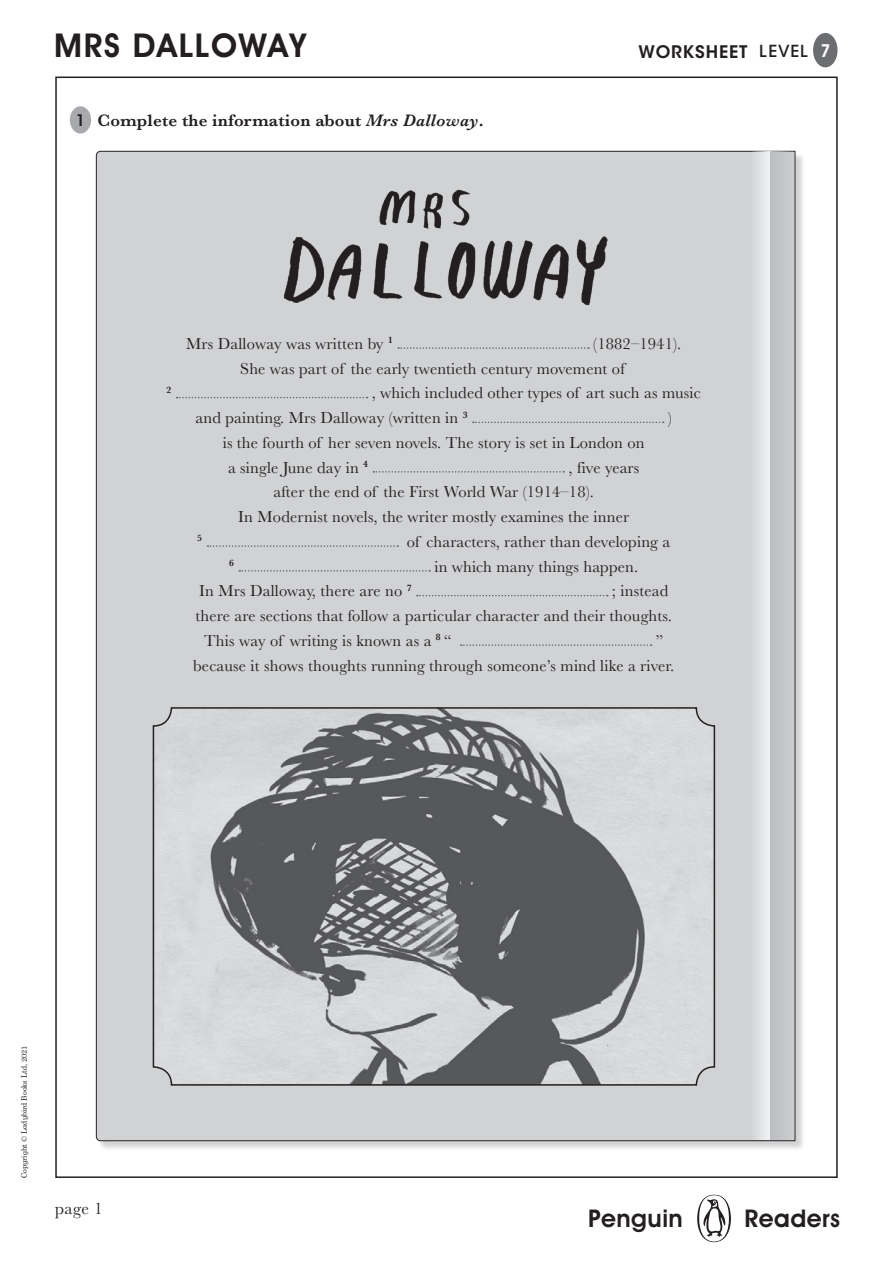
<style>
.page{position:relative;width:893px;height:1263px;background:#fff}
.page>*{position:absolute;margin:0;border:0;box-sizing:border-box;transform-origin:0 0}
.t1{font:600 33px "Avant Garde IT Cby BT";letter-spacing:.05em;color:#231f20}
.t2{font:600 24.6px "Avant Garde IT Cby BT";letter-spacing:.02em;color:#231f20}
.t3{font:600 18px "Avant Garde IT Cby BT";color:#fff}
._05b_HEADING{font:600 17.25px "Baskerville";letter-spacing:.01em;color:#231f20}
.t4{font:600 17.25px "ITC Avant Garde Std";letter-spacing:.05em;color:#231f20}
.t5{font:17.25px "Baskerville";color:#231f20}
._05_BODY{font:16.5px/24.8px "Baskerville";letter-spacing:.01em;color:#231f20}
.BODY_TEXT{font:600 16.5px "Avant Garde IT Cby BT";color:#231f20;scale:.96 1}
._05_BODY-2{font:600 9.6px "Baskerville";color:#231f20}
.t6{font:7.5px "Century Schlbk Penguin Inf";color:#231f20}
.s1{font-weight:500;font-size:16.5px}
.s2{font-style:italic}
</style>
<div class="page">
<div style="left:697px;top:1195px;width:34px;height:47px;background:#231f20;border-radius:50%"></div>
<svg style="left:699px;top:1195px;width:30px;height:46px"></svg>
<div style="left:813px;top:33px;width:24px;height:34px;background:#6c6d70;border-radius:50%"></div>
<div style="left:70px;top:106px;width:21px;height:28px;background:#a8a9ad;border-radius:50%"></div>
<div style="left:97px;top:152px;width:708px;height:999px;background:#231f20;opacity:.2"></div>
<div style="left:96px;top:151px;width:699px;height:990px;background:#d1d2d4"></div>
<div style="left:769px;top:152px;width:25px;height:988px;background:#c4c5c8"></div>
<div style="left:752px;top:152px;width:17px;height:988px;background:#e0e1e3"></div>
<svg style="left:398px;top:347px;width:191px;height:2px"></svg>
<svg style="left:177px;top:397px;width:190px;height:1px"></svg>
<svg style="left:473px;top:422px;width:191px;height:1px"></svg>
<svg style="left:373px;top:471px;width:191px;height:2px"></svg>
<svg style="left:207px;top:545px;width:191px;height:2px"></svg>
<svg style="left:239px;top:570px;width:191px;height:2px"></svg>
<svg style="left:417px;top:595px;width:191px;height:1px"></svg>
<svg style="left:461px;top:644px;width:191px;height:2px"></svg>
<img style="left:153px;top:708px;width:561px;height:377px">
<div style="left:153px;top:707px;width:562px;height:379px;border:2px solid #231f20;border-radius:18px"></div>
<img style="left:269px;top:171px;width:352px;height:148px">
<h1 class="t1" style="left:54px;top:26px;width:253px">MRS DALLOWAY</h1>
<p class="t3" style="left:820px;top:40px;width:12px">7</p>
<p class="t4" style="left:639px;top:41px;width:171px">WORKSHEET <span class="s1">LEVEL</span></p>
<p class="BODY_TEXT" style="left:76px;top:110px;width:11px">1</p>
<p class="_05b_HEADING" style="left:98px;top:108px;width:387px">Complete the information about <span class="s2">Mrs Dalloway</span>.</p>
<p class="_05_BODY" style="left:186px;top:331px;width:208px">Mrs Dalloway was written by <sup>1</sup></p>
<p class="_05_BODY" style="left:240px;top:331px;width:443px;text-indent:353px">(1882–1941).<br>She was part of the early twentieth century movement of</p>
<p class="_05_BODY-2" style="left:167px;top:383px;width:6px">2</p>
<p class="_05_BODY" style="left:196px;top:381px;width:507px;text-indent:176px">, which included other types of art such as music and painting. Mrs Dalloway (written in <sup>3</sup></p>
<p class="_05_BODY" style="left:668px;top:406px;width:5px">)</p>
<p class="_05_BODY" style="left:228px;top:430px;width:418px;text-indent:-5px">is the fourth of her seven novels. The story is set in London on a single June day in <sup>4</sup></p>
<p class="_05_BODY" style="left:273px;top:455px;width:367px;text-indent:295px">, five years after the end of the First World War (1914–18).</p>
<p class="_05_BODY" style="left:238px;top:505px;width:392px">In Modernist novels, the writer mostly examines the inner</p>
<p class="_05_BODY-2" style="left:197px;top:531px;width:6px">5</p>
<p class="_05_BODY" style="left:407px;top:529px;width:265px">of characters, rather than developing a</p>
<p class="_05_BODY-2" style="left:229px;top:556px;width:6px">6</p>
<p class="_05_BODY" style="left:434px;top:554px;width:205px">in which many things happen.</p>
<p class="_05_BODY" style="left:199px;top:579px;width:214px">In Mrs Dalloway, there are no <sup>7</sup></p>
<p class="_05_BODY" style="left:612px;top:579px;width:58px">; instead</p>
<p class="_05_BODY" style="left:196px;top:604px;width:478px">there are sections that follow a particular character and their thoughts.</p>
<p class="_05_BODY" style="left:204px;top:628px;width:249px">This way of writing is known as a <sup>8</sup> “</p>
<p class="_05_BODY" style="left:193px;top:628px;width:482px;text-indent:463px">” because it shows thoughts running through someone’s mind like a river.</p>
<p class="t6" style="left:19px;top:1178px;width:134px;rotate:-90deg">Copyright © Ladybird Books Ltd, 2021</p>
<p class="t5" style="left:55px;top:1197px;width:49px">page 1</p>
<h2 class="t2" style="left:588px;top:1203px;width:96px">Penguin</h2>
<h2 class="t2" style="left:744px;top:1203px;width:97px">Readers</h2>
</div>
